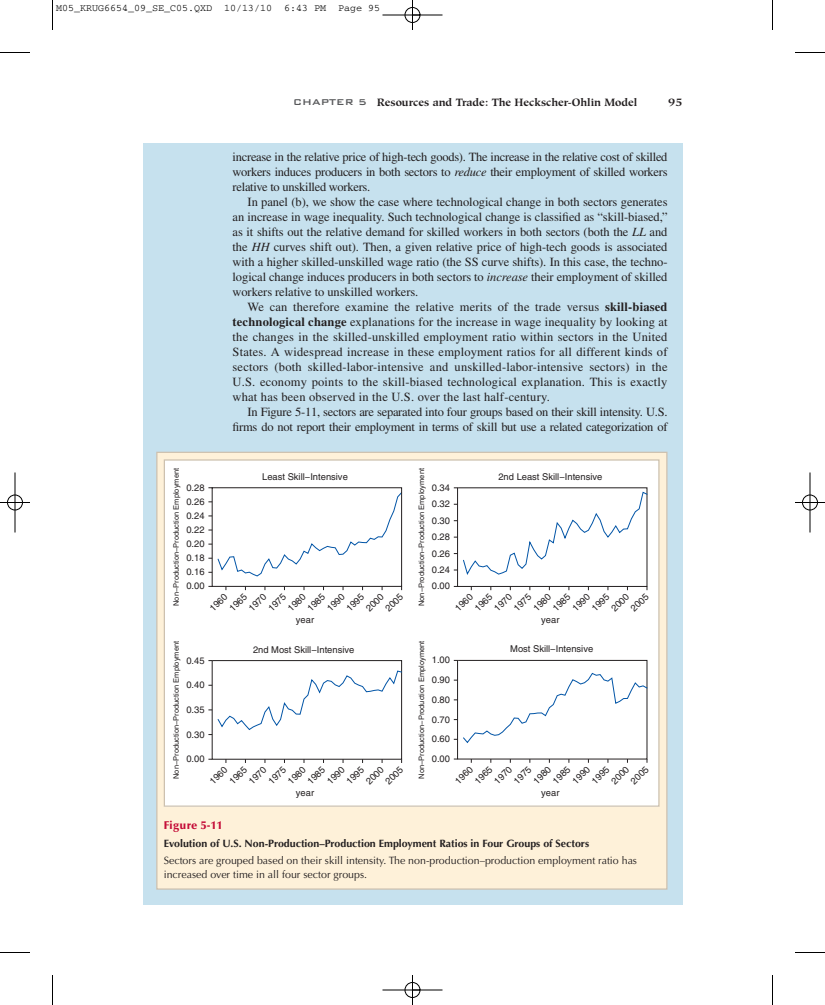
<style>
.page{position:relative;width:825px;height:1005px;background:#fff}
.page>*{position:absolute;margin:0;border:0;box-sizing:border-box;transform-origin:0 0}
.t1{font:12.5px/15px "Times";letter-spacing:-.02em;color:#231f20;text-align:justify}
.t2{font:900 11.25px "Optima";letter-spacing:.025em;color:#c40c37}
.t3{font:700 11.25px "Hiroshige";color:#231f20}
.t4{font:10.62px/13.8px "Optima";color:#231f20}
.t5{font:700 10.62px "Optima";color:#231f20}
.t6{font:700 10.62px "Hiroshige";color:#231f20}
.t7{font:10px "Courier";color:#000}
.t8{font:9.38px "Helvetica";color:#231f20}
.t9{font:7.5px "Helvetica";color:#231f20}
.s1{font-family:"Bank Gothic BT";font-weight:500;font-size:11.25px;color:#57585a}
.s2{font-style:italic}
.s3{font-weight:700}
</style>
<div class="page">
<div style="left:143px;top:143px;width:540px;height:762px;background:#c6e1ee"></div>
<div style="left:157px;top:452px;width:510px;height:437px;background:#fef1d9"></div>
<div style="left:165px;top:461px;width:493px;height:345px;background:#fff"></div>
<svg style="left:208px;top:487px;width:195px;height:103px"></svg>
<svg style="left:454px;top:487px;width:194px;height:103px"></svg>
<div style="left:212px;top:660px;width:190px;height:99px;border:1px solid #231f20"></div>
<svg style="left:208px;top:670px;width:195px;height:65px"></svg>
<svg style="left:454px;top:660px;width:194px;height:103px"></svg>
<hr style="left:52px;top:0;width:1px;height:30px;background:#000">
<hr style="left:0;top:52px;width:30px;height:1px;background:#000">
<hr style="left:772px;top:0;width:1px;height:30px;background:#000">
<hr style="left:795px;top:52px;width:30px;height:1px;background:#000">
<hr style="left:52px;top:975px;width:1px;height:30px;background:#000">
<hr style="left:0;top:952px;width:30px;height:1px;background:#000">
<hr style="left:772px;top:975px;width:1px;height:30px;background:#000">
<hr style="left:795px;top:952px;width:30px;height:1px;background:#000">
<hr style="left:382px;top:15px;width:60px;height:1px;background:#000">
<hr style="left:382px;top:990px;width:60px;height:1px;background:#000">
<hr style="left:15px;top:472px;width:1px;height:60px;background:#000">
<hr style="left:810px;top:472px;width:1px;height:60px;background:#000">
<hr style="left:412px;top:0;width:1px;height:30px;background:#000">
<hr style="left:412px;top:975px;width:1px;height:30px;background:#000">
<hr style="left:0;top:502px;width:30px;height:1px;background:#000">
<hr style="left:795px;top:502px;width:30px;height:1px;background:#000">
<div style="left:405px;top:7px;width:15px;height:16px;border:1px solid #000;border-radius:50%"></div>
<div style="left:405px;top:982px;width:15px;height:16px;border:1px solid #000;border-radius:50%"></div>
<div style="left:7px;top:495px;width:16px;height:15px;border:1px solid #000;border-radius:50%"></div>
<div style="left:802px;top:495px;width:16px;height:15px;border:1px solid #000;border-radius:50%"></div>
<p class="t7" style="left:56px;top:5px;width:326px">M05_KRUG6654_09_SE_C05.QXD 10/13/10 6:43 PM Page 95</p>
<p class="t6" style="left:293px;top:98px;width:346px"><span class="s1">CHAPTER 5</span> Resources and Trade: The Heckscher-Ohlin Model</p>
<p class="t3" style="left:668px;top:97px;width:16px">95</p>
<p class="t1" style="left:233px;top:151px;width:437px">increase in the relative price of high-tech goods). The increase in the relative cost of skilled workers induces producers in both sectors to <span class="s2">reduce</span> their employment of skilled workers relative to unskilled workers.</p>
<p class="t1" style="left:233px;top:196px;width:437px;text-indent:15px">In panel (b), we show the case where technological change in both sectors generates an increase in wage inequality. Such technological change is classified as “skill-biased,” as it shifts out the relative demand for skilled workers in both sectors (both the <span class="s2">LL</span> and the <span class="s2">HH</span> curves shift out). Then, a given relative price of high-tech goods is associated with a higher skilled-unskilled wage ratio (the SS curve shifts). In this case, the techno&shy;logical change induces producers in both sectors to <span class="s2">increase</span> their employment of skilled workers relative to unskilled workers.</p>
<p class="t1" style="left:233px;top:301px;width:437px;text-indent:15px">We can therefore examine the relative merits of the trade versus <span class="s3">skill-biased technological change</span> explanations for the increase in wage inequality by looking at the changes in the skilled-unskilled employment ratio within sectors in the United States. A widespread increase in these employment ratios for all different kinds of sectors (both skilled-labor-intensive and unskilled-labor-intensive sectors) in the U.S. economy points to the skill-biased technological explanation. This is exactly what has been observed in the U.S. over the last half-century.</p>
<p class="t1" style="left:233px;top:406px;width:436px;text-align:right">In Figure 5-11, sectors are separated into four groups based on their skill intensity. U.S. firms do not report their employment in terms of skill but use a related categorization of</p>
<p class="t9" style="left:174px;top:606px;width:140px;rotate:-90deg">Non−Production−Production Employment</p>
<p class="t8" style="left:262px;top:473px;width:87px">Least Skill−Intensive</p>
<p class="t8" style="left:186px;top:484px;width:20px">0.28</p>
<p class="t8" style="left:186px;top:498px;width:20px">0.26</p>
<p class="t8" style="left:186px;top:512px;width:20px">0.24</p>
<p class="t8" style="left:186px;top:526px;width:20px">0.22</p>
<p class="t8" style="left:186px;top:540px;width:20px">0.20</p>
<p class="t8" style="left:186px;top:554px;width:20px">0.18</p>
<p class="t8" style="left:186px;top:583px;width:20px">0.00</p>
<p class="t8" style="left:186px;top:569px;width:20px">0.16</p>
<p class="t8" style="left:209px;top:607px;width:22px;rotate:-45deg">1960</p>
<p class="t8" style="left:228px;top:607px;width:22px;rotate:-45deg">1965</p>
<p class="t8" style="left:248px;top:607px;width:22px;rotate:-45deg">1970</p>
<p class="t8" style="left:267px;top:607px;width:22px;rotate:-45deg">1975</p>
<p class="t8" style="left:287px;top:607px;width:22px;rotate:-45deg">1980</p>
<p class="t8" style="left:306px;top:607px;width:22px;rotate:-45deg">1985</p>
<p class="t8" style="left:326px;top:607px;width:22px;rotate:-45deg">1990</p>
<p class="t8" style="left:345px;top:607px;width:22px;rotate:-45deg">1995</p>
<p class="t8" style="left:365px;top:607px;width:22px;rotate:-45deg">2000</p>
<p class="t8" style="left:385px;top:607px;width:22px;rotate:-45deg">2005</p>
<p class="t8" style="left:296px;top:616px;width:20px">year</p>
<p class="t9" style="left:419px;top:606px;width:140px;rotate:-90deg">Non−Production−Production Employment</p>
<p class="t8" style="left:498px;top:473px;width:105px">2nd Least Skill−Intensive</p>
<p class="t8" style="left:432px;top:484px;width:20px">0.34</p>
<p class="t8" style="left:432px;top:500px;width:20px">0.32</p>
<p class="t8" style="left:432px;top:517px;width:20px">0.30</p>
<p class="t8" style="left:432px;top:533px;width:20px">0.28</p>
<p class="t8" style="left:432px;top:550px;width:20px">0.26</p>
<p class="t8" style="left:432px;top:583px;width:20px">0.00</p>
<p class="t8" style="left:432px;top:566px;width:20px">0.24</p>
<p class="t8" style="left:454px;top:607px;width:22px;rotate:-45deg">1960</p>
<p class="t8" style="left:474px;top:607px;width:22px;rotate:-45deg">1965</p>
<p class="t8" style="left:493px;top:607px;width:22px;rotate:-45deg">1970</p>
<p class="t8" style="left:513px;top:607px;width:22px;rotate:-45deg">1975</p>
<p class="t8" style="left:532px;top:607px;width:22px;rotate:-45deg">1980</p>
<p class="t8" style="left:552px;top:607px;width:22px;rotate:-45deg">1985</p>
<p class="t8" style="left:571px;top:607px;width:22px;rotate:-45deg">1990</p>
<p class="t8" style="left:591px;top:607px;width:22px;rotate:-45deg">1995</p>
<p class="t8" style="left:610px;top:607px;width:22px;rotate:-45deg">2000</p>
<p class="t8" style="left:630px;top:607px;width:22px;rotate:-45deg">2005</p>
<p class="t8" style="left:541px;top:616px;width:20px">year</p>
<p class="t9" style="left:174px;top:779px;width:140px;rotate:-90deg">Non−Production−Production Employment</p>
<p class="t8" style="left:253px;top:646px;width:103px">2nd Most Skill−Intensive</p>
<p class="t8" style="left:186px;top:657px;width:20px">0.45</p>
<p class="t8" style="left:186px;top:681px;width:20px">0.40</p>
<p class="t8" style="left:186px;top:706px;width:20px">0.35</p>
<p class="t8" style="left:186px;top:731px;width:20px">0.30</p>
<p class="t8" style="left:186px;top:755px;width:20px">0.00</p>
<p class="t8" style="left:209px;top:780px;width:22px;rotate:-45deg">1960</p>
<p class="t8" style="left:228px;top:780px;width:22px;rotate:-45deg">1965</p>
<p class="t8" style="left:248px;top:780px;width:22px;rotate:-45deg">1970</p>
<p class="t8" style="left:267px;top:780px;width:22px;rotate:-45deg">1975</p>
<p class="t8" style="left:287px;top:780px;width:22px;rotate:-45deg">1980</p>
<p class="t8" style="left:306px;top:780px;width:22px;rotate:-45deg">1985</p>
<p class="t8" style="left:326px;top:780px;width:22px;rotate:-45deg">1990</p>
<p class="t8" style="left:345px;top:780px;width:22px;rotate:-45deg">1995</p>
<p class="t8" style="left:365px;top:780px;width:22px;rotate:-45deg">2000</p>
<p class="t8" style="left:385px;top:780px;width:22px;rotate:-45deg">2005</p>
<p class="t8" style="left:296px;top:789px;width:20px">year</p>
<p class="t9" style="left:419px;top:779px;width:140px;rotate:-90deg">Non−Production−Production Employment</p>
<p class="t8" style="left:510px;top:646px;width:85px">Most Skill−Intensive</p>
<p class="t8" style="left:432px;top:657px;width:20px">1.00</p>
<p class="t8" style="left:432px;top:676px;width:20px">0.90</p>
<p class="t8" style="left:432px;top:696px;width:20px">0.80</p>
<p class="t8" style="left:432px;top:716px;width:20px">0.70</p>
<p class="t8" style="left:432px;top:755px;width:20px">0.00</p>
<p class="t8" style="left:432px;top:736px;width:20px">0.60</p>
<p class="t8" style="left:454px;top:780px;width:22px;rotate:-45deg">1960</p>
<p class="t8" style="left:474px;top:780px;width:22px;rotate:-45deg">1965</p>
<p class="t8" style="left:493px;top:780px;width:22px;rotate:-45deg">1970</p>
<p class="t8" style="left:513px;top:780px;width:22px;rotate:-45deg">1975</p>
<p class="t8" style="left:532px;top:780px;width:22px;rotate:-45deg">1980</p>
<p class="t8" style="left:552px;top:780px;width:22px;rotate:-45deg">1985</p>
<p class="t8" style="left:571px;top:780px;width:22px;rotate:-45deg">1990</p>
<p class="t8" style="left:591px;top:780px;width:22px;rotate:-45deg">1995</p>
<p class="t8" style="left:610px;top:780px;width:22px;rotate:-45deg">2000</p>
<p class="t8" style="left:630px;top:780px;width:22px;rotate:-45deg">2005</p>
<p class="t8" style="left:541px;top:789px;width:20px">year</p>
<p class="t2" style="left:164px;top:821px;width:60px">Figure 5-11</p>
<p class="t5" style="left:164px;top:839px;width:427px">Evolution of U.S. Non-Production–Production Employment Ratios in Four Groups of Sectors</p>
<p class="t4" style="left:164px;top:855px;width:475px">Sectors are grouped based on their skill intensity. The non-production–production employment ratio has increased over time in all four sector groups.</p>
</div>
